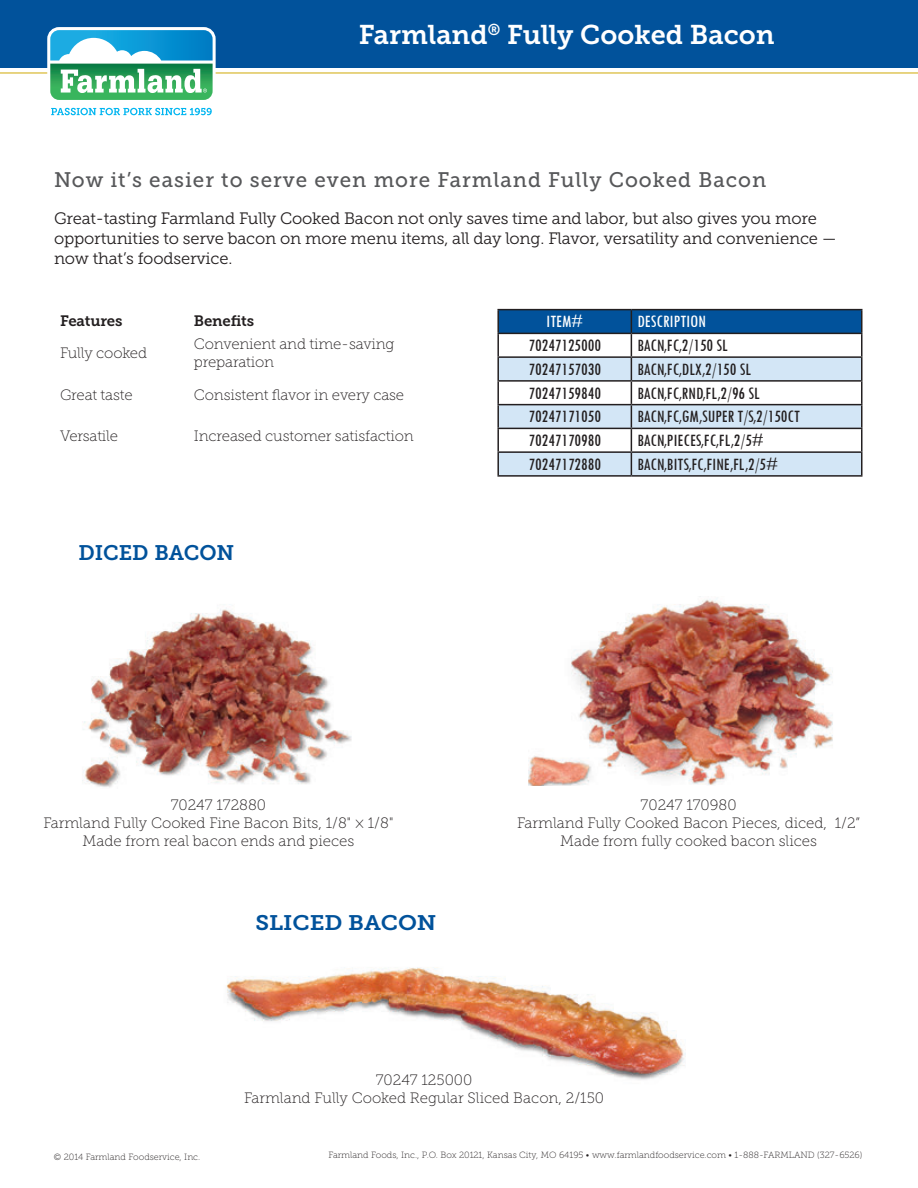
<style>
.page{position:relative;width:918px;height:1188px;background:#fff}
.page>*{position:absolute;margin:0;border:0;box-sizing:border-box;transform-origin:0 0}
.blue_box_headline{font:27px "Museo Slab 700";color:#fff}
.t1{font:21px "Museo Slab 500";letter-spacing:.05em;color:#57585a}
.t2{font:21px "Museo Slab 700";color:#01529b;scale:1.1 1}
.t3{font:21px "Museo Slab 700";color:#01529b}
.t4{font:condensed 18px "Tw Cen";color:#231f20}
.t5{font:condensed 18px "Tw Cen";color:#fff}
.body_copy{font:16.5px/19.8px "Museo Slab 300";letter-spacing:-.01em;color:#231f20}
.caption_copy{font:15px "Museo Slab 100";color:#231f20}
.FB_copy{font:15px/18px "Museo Slab 100";letter-spacing:-.01em;color:#231f20}
.FB_copy-2{font:15px "Museo Slab 700";letter-spacing:-.01em;color:#231f20}
.t6{font:9px "Museo Slab 100";color:#231f20}
</style>
<div class="page">
<hr style="left:0;top:72px;width:918px;height:2px;background:#e0c659">
<div style="left:0;top:0;width:918px;height:68px;background:#01529b"></div>
<svg style="left:51px;top:108px;width:161px;height:7px"></svg>
<div style="left:47px;top:27px;width:169px;height:76px;border:6px solid #fff;border-radius:9px"></div>
<svg style="left:50px;top:30px;width:163px;height:70px;background:#62bab2"></svg>
<hr style="left:497px;top:309px;width:134px;height:1px;background:#231f20">
<hr style="left:497px;top:310px;width:2px;height:23px;background:#231f20">
<hr style="left:631px;top:309px;width:232px;height:1px;background:#231f20">
<hr style="left:497px;top:333px;width:134px;height:1px;background:#231f20">
<hr style="left:497px;top:334px;width:2px;height:22px;background:#231f20">
<hr style="left:631px;top:333px;width:232px;height:1px;background:#231f20">
<hr style="left:497px;top:356px;width:134px;height:2px;background:#231f20">
<hr style="left:497px;top:358px;width:2px;height:22px;background:#231f20">
<hr style="left:631px;top:356px;width:232px;height:2px;background:#231f20">
<hr style="left:497px;top:380px;width:134px;height:2px;background:#231f20">
<hr style="left:497px;top:382px;width:2px;height:22px;background:#231f20">
<hr style="left:631px;top:380px;width:232px;height:2px;background:#231f20">
<hr style="left:497px;top:404px;width:134px;height:1px;background:#231f20">
<hr style="left:497px;top:405px;width:2px;height:23px;background:#231f20">
<hr style="left:631px;top:404px;width:232px;height:1px;background:#231f20">
<hr style="left:497px;top:428px;width:134px;height:1px;background:#231f20">
<hr style="left:497px;top:429px;width:2px;height:22px;background:#231f20">
<hr style="left:631px;top:428px;width:232px;height:1px;background:#231f20">
<hr style="left:497px;top:451px;width:134px;height:2px;background:#231f20">
<hr style="left:497px;top:453px;width:2px;height:22px;background:#231f20">
<hr style="left:631px;top:451px;width:232px;height:2px;background:#231f20">
<svg style="left:498px;top:310px;width:364px;height:165px"></svg>
<hr style="left:497px;top:475px;width:134px;height:2px;background:#231f20">
<hr style="left:631px;top:475px;width:232px;height:2px;background:#231f20">
<img style="left:226px;top:967px;width:460px;height:113px">
<img style="left:82px;top:609px;width:270px;height:179px">
<img style="left:529px;top:598px;width:304px;height:188px">
<p class="blue_box_headline" style="left:359px;top:19px;width:417px">Farmland<sup>®</sup> Fully Cooked Bacon</p>
<p class="t1" style="left:54px;top:168px;width:714px">Now it’s easier to serve even more Farmland Fully Cooked Bacon</p>
<p class="body_copy" style="left:54px;top:209px;width:784px">Great-tasting Farmland Fully Cooked Bacon not only saves time and labor, but also gives you more opportunities to serve bacon on more menu items, all day long. Flavor, versatility and convenience — now that’s foodservice.</p>
<p class="FB_copy-2" style="left:60px;top:312px;width:64px">Features</p>
<p class="FB_copy-2" style="left:194px;top:312px;width:62px">Benefits</p>
<p class="FB_copy" style="left:60px;top:344px;width:89px">Fully cooked</p>
<p class="FB_copy" style="left:194px;top:335px;width:202px">Convenient and time-saving preparation</p>
<p class="FB_copy" style="left:60px;top:386px;width:74px">Great taste</p>
<p class="FB_copy" style="left:194px;top:386px;width:212px">Consistent flavor in every case</p>
<p class="FB_copy" style="left:60px;top:427px;width:60px">Versatile</p>
<p class="FB_copy" style="left:194px;top:427px;width:221px">Increased customer satisfaction</p>
<p class="t3" style="left:78px;top:541px;width:157px">DICED BACON</p>
<p class="t5" style="left:546px;top:311px;width:38px">ITEM#</p>
<p class="t5" style="left:637px;top:311px;width:70px">DESCRIPTION</p>
<p class="t4" style="left:529px;top:335px;width:74px">70247125000</p>
<p class="t4" style="left:637px;top:335px;width:92px">BACN,FC,2/150 SL</p>
<p class="t4" style="left:529px;top:358px;width:74px">70247157030</p>
<p class="t4" style="left:637px;top:358px;width:115px">BACN,FC,DLX,2/150 SL</p>
<p class="t4" style="left:529px;top:382px;width:74px">70247159840</p>
<p class="t4" style="left:637px;top:382px;width:124px">BACN,FC,RND,FL,2/96 SL</p>
<p class="t4" style="left:529px;top:406px;width:74px">70247171050</p>
<p class="t4" style="left:637px;top:406px;width:164px">BACN,FC,GM,SUPER T/S,2/150CT</p>
<p class="t4" style="left:529px;top:430px;width:74px">70247170980</p>
<p class="t4" style="left:637px;top:430px;width:128px">BACN,PIECES,FC,FL,2/5#</p>
<p class="t4" style="left:529px;top:453px;width:74px">70247172880</p>
<p class="t4" style="left:637px;top:453px;width:142px">BACN,BITS,FC,FINE,FL,2/5#</p>
<p class="caption_copy" style="left:171px;top:797px;width:97px">70247 172880</p>
<p class="caption_copy" style="left:43px;top:815px;width:352px">Farmland Fully Cooked Fine Bacon Bits, 1/8" × 1/8"</p>
<p class="caption_copy" style="left:82px;top:833px;width:273px">Made from real bacon ends and pieces</p>
<p class="t2" style="left:255px;top:911px;width:166px">SLICED BACON</p>
<p class="caption_copy" style="left:641px;top:797px;width:98px">70247 170980</p>
<p class="caption_copy" style="left:517px;top:815px;width:345px">Farmland Fully Cooked Bacon Pieces, diced, 1/2”</p>
<p class="caption_copy" style="left:560px;top:833px;width:258px">Made from fully cooked bacon slices</p>
<p class="caption_copy" style="left:376px;top:1071px;width:98px">70247 125000</p>
<p class="caption_copy" style="left:244px;top:1089px;width:362px">Farmland Fully Cooked Regular Sliced Bacon, 2/150</p>
<p class="t6" style="left:54px;top:1152px;width:148px">© 2014 Farmland Foodservice, Inc.</p>
<p class="t6" style="left:329px;top:1150px;width:535px">Farmland Foods, Inc., P.O. Box 20121, Kansas City, MO 64195 • www.farmlandfoodservice.com • 1-888-FARMLAND (327-6526)</p>
</div>
